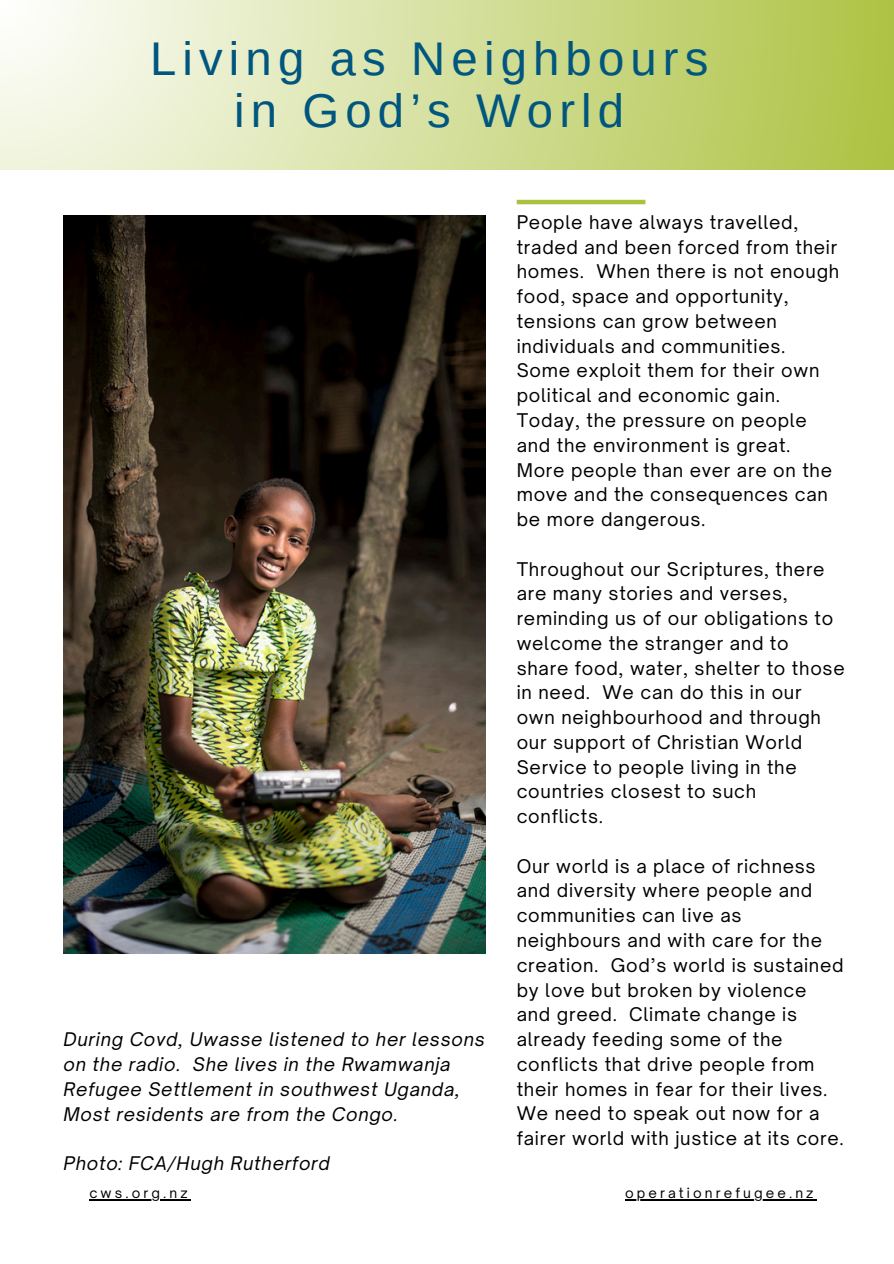
<style>
.page{position:relative;width:894px;height:1264px;background:#fff}
.page>*{position:absolute;margin:0;border:0;box-sizing:border-box;transform-origin:0 0}
.t1{font:47.25px/52.8px "Arimo";letter-spacing:.13em;color:#00567e;text-align:center}
.t2{font:18px/24.8px "Open Sauce One";letter-spacing:.04em;color:#000001}
.t3{font:italic 18px/24.8px "Open Sauce One";letter-spacing:.04em;color:#000001}
.t4{font:13.5px "Open Sauce One";letter-spacing:.23em;color:#000001}
</style>
<div class="page">
<div style="left:0;top:0;width:893px;height:169px;background:linear-gradient(to right,#fcfdf7,#afc345)"></div>
<img style="left:64px;top:215px;width:421px;height:738px">
<hr style="left:516px;top:200px;width:129px;height:4px;background:#a9c23f">
<hr style="left:89px;top:1199px;width:102px;height:1px;background:#000001">
<hr style="left:625px;top:1199px;width:191px;height:1px;background:#000001">
<h1 class="t1" style="left:150px;top:32px;width:559px">Living as Neighbours in God’s World</h1>
<p class="t3" style="left:64px;top:1027px;width:422px">During Covd, Uwasse listened to her lessons on the radio. She lives in the Rwamwanja Refugee Settlement in southwest Uganda, Most residents are from the Congo.</p>
<p class="t3" style="left:64px;top:1150px;width:268px">Photo: FCA/Hugh Rutherford</p>
<h2 class="t2" style="left:516px;top:210px;width:324px">People have always travelled, traded and been forced from their homes. When there is not enough food, space and opportunity, tensions can grow between individuals and communities.<br>Some exploit them for their own political and economic gain.<br>Today, the pressure on people and the environment is great.<br>More people than ever are on the move and the consequences can be more dangerous.</h2>
<h2 class="t2" style="left:516px;top:556px;width:329px">Throughout our Scriptures, there are many stories and verses, reminding us of our obligations to welcome the stranger and to share food, water, shelter to those in need. We can do this in our<br>own neighbourhood and through our support of Christian World<br>Service to people living in the countries closest to such conflicts.</h2>
<h2 class="t2" style="left:516px;top:853px;width:328px">Our world is a place of richness and diversity where people and communities can live as neighbours and with care for the creation. God’s world is sustained by love but broken by violence and greed. Climate change is already feeding some of the conflicts that drive people from their homes in fear for their lives.<br>We need to speak out now for a fairer world with justice at its core.</h2>
<h2 class="t4" style="left:89px;top:1184px;width:100px">cws.org.nz</h2>
<h2 class="t4" style="left:625px;top:1184px;width:190px">operationrefugee.nz</h2>
</div>
